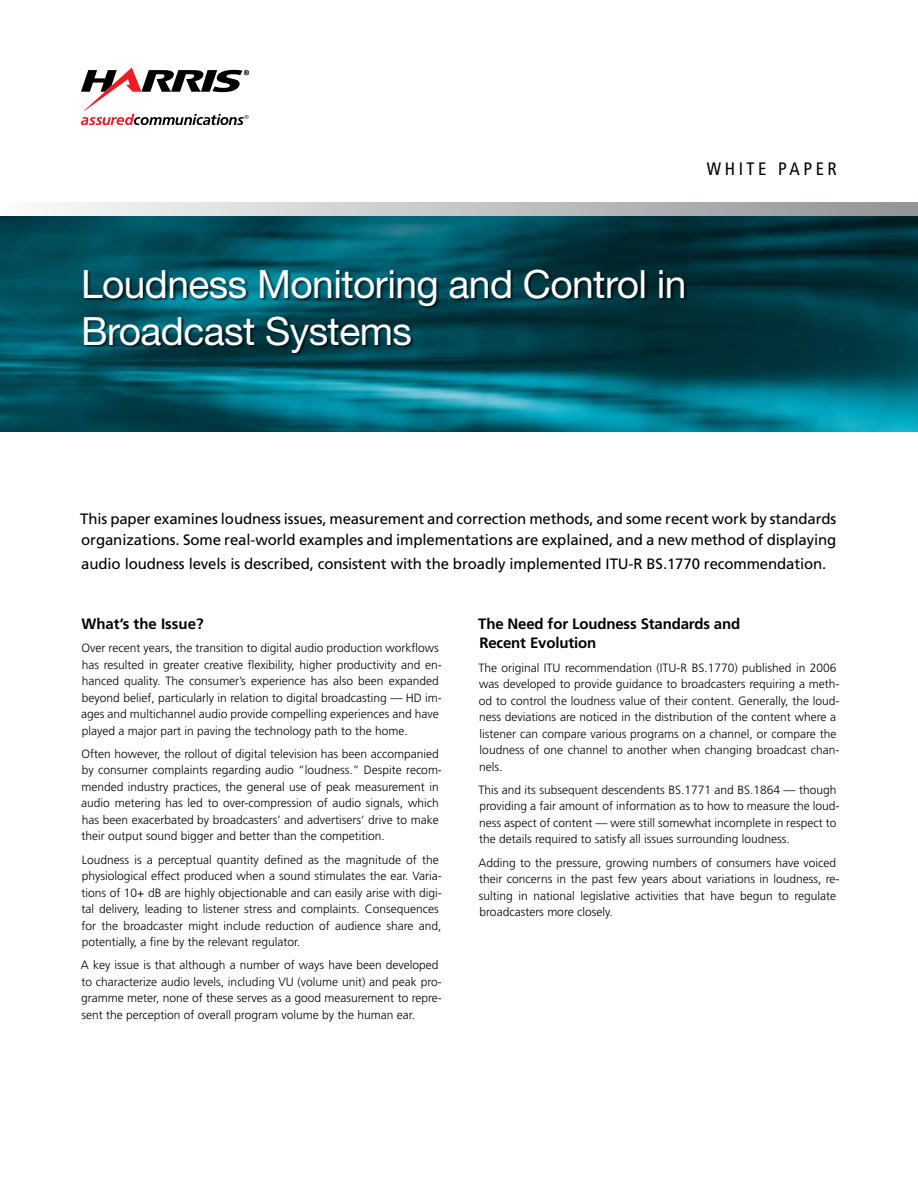
<style>
.page{position:relative;width:918px;height:1188px;background:#fff}
.page>*{position:absolute;margin:0;border:0;box-sizing:border-box;transform-origin:0 0}
.t1{font:39px/46.8px "Helvetica Neue LT Std";letter-spacing:-.015em;color:#fff}
.t2{font:condensed 18px "Frutiger LT Std";letter-spacing:.2em;color:#000}
.t3{font:15px/21px "Frutiger LT Std";letter-spacing:-.01em;color:#000}
.t4{font:700 15px/19.5px "Frutiger LT Std";letter-spacing:-.01em;color:#000}
.t5{font:300 12px/16.5px "Frutiger LT Std";color:#000}
</style>
<div class="page">
<img style="left:0;top:216px;width:918px;height:216px">
<svg style="left:53px;top:202px;width:865px;height:14px;background:#c2c4c5"></svg>
<div style="left:85px;top:270px;width:603px;height:86px;background:#000;opacity:.6"></div>
<svg style="left:81px;top:68px;width:168px;height:56px"></svg>
<h2 class="t2" style="left:707px;top:158px;width:132px">WHITE PAPER</h2>
<h1 class="t1" style="left:81px;top:260px;width:607px">Loudness Monitoring and Control in<br>Broadcast Systems</h1>
<p class="t3" style="left:80px;top:509px;width:758px">This paper examines loudness issues, measurement and correction methods, and some recent work by standards organizations. Some real-world examples and implementations are explained, and a new method of displaying</p>
<p class="t3" style="left:81px;top:554px;width:747px">audio loudness levels is described, consistent with the broadly implemented ITU-R BS.1770 recommendation.</p>
<p class="t4" style="left:81px;top:614px;width:124px">What’s the Issue?</p>
<p class="t5" style="left:81px;top:640px;width:362px">Over recent years, the transition to digital audio production workflows has resulted in greater creative flexibility, higher productivity and en&shy;hanced quality. The consumer’s experience has also been expanded beyond belief, particularly in relation to digital broadcasting — HD im&shy;ages and multichannel audio provide compelling experiences and have played a major part in paving the technology path to the home.</p>
<p class="t5" style="left:81px;top:746px;width:362px">Often however, the rollout of digital television has been accompanied by consumer complaints regarding audio “loudness.” Despite recom&shy;mended industry practices, the general use of peak measurement in audio metering has led to over-compression of audio signals, which has been exacerbated by broadcasters’ and advertisers’ drive to make their output sound bigger and better than the competition.</p>
<p class="t5" style="left:82px;top:851px;width:362px">Loudness is a perceptual quantity defined as the magnitude of the physiological effect produced when a sound stimulates the ear. Varia&shy;tions of 10+ dB are highly objectionable and can easily arise with digi&shy;tal delivery, leading to listener stress and complaints. Consequences for the broadcaster might include reduction of audience share and, potentially, a fine by the relevant regulator.</p>
<p class="t5" style="left:81px;top:957px;width:363px">A key issue is that although a number of ways have been developed to characterize audio levels, including VU (volume unit) and peak pro&shy;gramme meter, none of these serves as a good measurement to repre&shy;sent the perception of overall program volume by the human ear.</p>
<p class="t4" style="left:478px;top:614px;width:264px">The Need for Loudness Standards and<br>Recent Evolution</p>
<p class="t5" style="left:478px;top:660px;width:363px">The original ITU recommendation (ITU-R BS.1770) published in 2006 was developed to provide guidance to broadcasters requiring a meth&shy;od to control the loudness value of their content. Generally, the loud&shy;ness deviations are noticed in the distribution of the content where a listener can compare various programs on a channel, or compare the loudness of one channel to another when changing broadcast chan&shy;nels.</p>
<p class="t5" style="left:478px;top:782px;width:363px">This and its subsequent descendents BS.1771 and BS.1864 — though providing a fair amount of information as to how to measure the loud&shy;ness aspect of content — were still somewhat incomplete in respect to the details required to satisfy all issues surrounding loudness.</p>
<p class="t5" style="left:479px;top:854px;width:363px">Adding to the pressure, growing numbers of consumers have voiced their concerns in the past few years about variations in loudness, re&shy;sulting in national legislative activities that have begun to regulate broadcasters more closely.</p>
</div>
